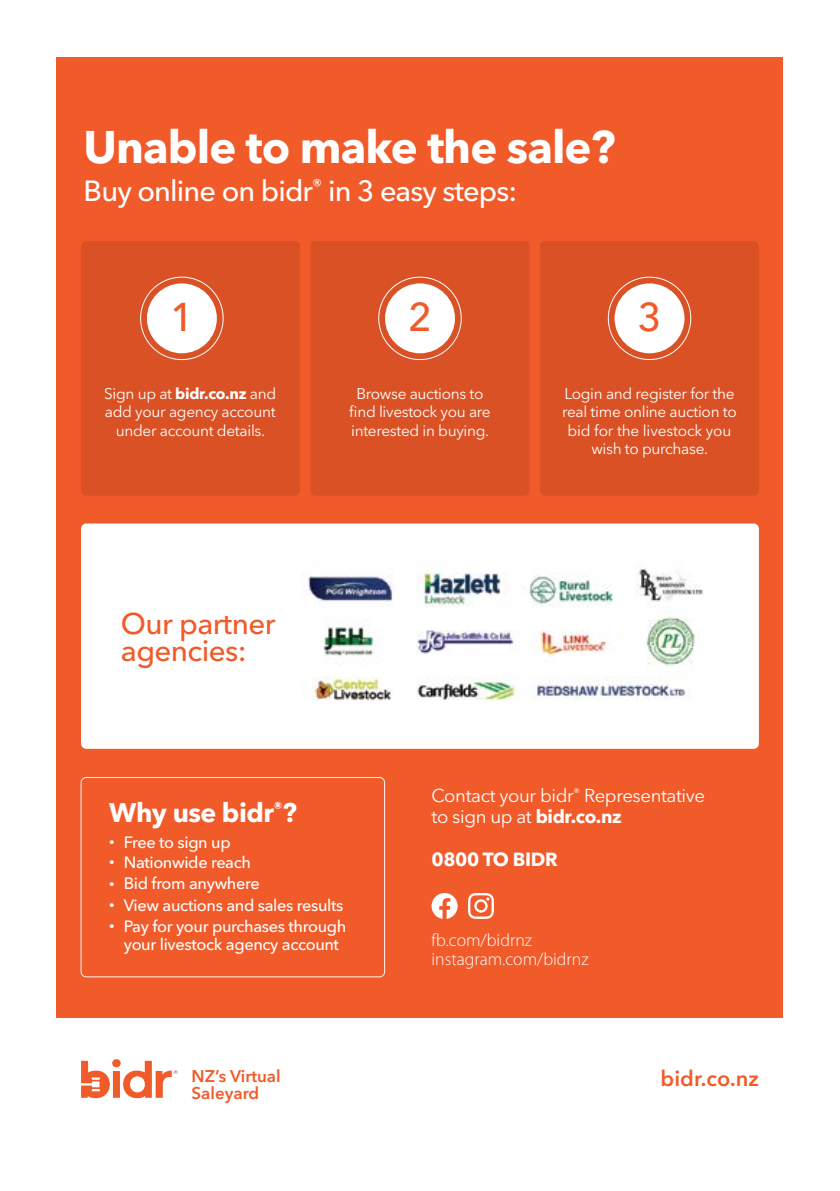
<style>
.page{position:relative;width:840px;height:1191px;background:#fff}
.page>*{position:absolute;margin:0;border:0;box-sizing:border-box;transform-origin:0 0}
.t1{font:700 45.2px "Avenir Next LT Pro";letter-spacing:-.02em;color:#fff}
.t2{font:500 39.8px "Avenir Next LT Pro";color:#f15a29}
.t3{font:500 29.6px/27.2px "Avenir Next LT Pro";letter-spacing:-.02em;color:#f15a29}
.t4{font:500 29px "Avenir Next LT Pro";letter-spacing:-.03em;color:#fff}
.t5{font:700 26.6px "Avenir Next LT Pro";letter-spacing:-.02em;color:#fff}
.t6{font:600 21.8px "Avenir Next LT Pro";color:#f15a29}
.t7{font:700 19px "Avenir Next LT Pro";letter-spacing:-.02em;color:#fff}
.t8{font:18.6px/21.4px "Avenir Next LT Pro";letter-spacing:-.02em;color:#fff}
.t9{font:300 17.8px/19.2px "Myriad Pro";color:#fff}
.t10{font:600 16.8px/16.8px "Avenir Next LT Pro";color:#f15a29}
.t11{font:500 16.2px/18px "Avenir Next LT Pro";letter-spacing:-.02em;color:#fff;text-align:center}
.t12{font:15.4px/18.4px "Avenir Next LT Pro";letter-spacing:-.02em;color:#fff;text-align:center}
.s1{font-weight:700}
.s2{font-size:10.8px}
</style>
<div class="page">
<div style="left:57px;top:57px;width:725px;height:1077px;background:#f15a29"></div>
<div style="left:57px;top:1018px;width:725px;height:116px;background:#fff"></div>
<svg style="left:81px;top:1059px;width:96px;height:39px"></svg>
<div style="left:81px;top:241px;width:219px;height:254px;background:#d95125;border-radius:5px"></div>
<div style="left:310px;top:241px;width:219px;height:254px;background:#d95125;border-radius:5px"></div>
<div style="left:539px;top:241px;width:219px;height:254px;background:#d95125;border-radius:5px"></div>
<div style="left:147px;top:283px;width:70px;height:70px;background:#fff;border-radius:50%"></div>
<div style="left:140px;top:277px;width:83px;height:83px;border:1px solid #fff;border-radius:50%"></div>
<div style="left:614px;top:283px;width:70px;height:70px;background:#fff;border-radius:50%"></div>
<div style="left:607px;top:277px;width:83px;height:83px;border:1px solid #fff;border-radius:50%"></div>
<div style="left:385px;top:283px;width:69px;height:70px;background:#fff;border-radius:50%"></div>
<div style="left:378px;top:277px;width:83px;height:83px;border:1px solid #fff;border-radius:50%"></div>
<div style="left:81px;top:777px;width:304px;height:200px;border:1px solid #f8f8f9;border-radius:5px"></div>
<svg style="left:431px;top:893px;width:26px;height:26px"></svg>
<svg style="left:468px;top:893px;width:25px;height:26px"></svg>
<div style="left:81px;top:523px;width:677px;height:226px;background:#fff;border-radius:5px"></div>
<img style="left:301px;top:569px;width:403px;height:132px">
<h1 class="t1" style="left:84px;top:119px;width:533px">Unable to make the sale?</h1>
<h3 class="t4" style="left:84px;top:173px;width:435px">Buy online on bidr<sup>®</sup> in 3 easy steps:</h3>
<h2 class="t2" style="left:170px;top:293px;width:25px">1</h2>
<h2 class="t2" style="left:408px;top:293px;width:25px">2</h2>
<h2 class="t2" style="left:637px;top:293px;width:25px">3</h2>
<p class="t12" style="left:104px;top:384px;width:173px">Sign up at <span class="s1">bidr.co.nz</span> and add your agency account under account details.</p>
<p class="t12" style="left:562px;top:384px;width:176px">Login and register for the real time online auction to bid for the livestock you wish to purchase.</p>
<p class="t12" style="left:349px;top:384px;width:143px">Browse auctions to find livestock you are interested in buying.</p>
<h3 class="t3" style="left:121px;top:610px;width:156px">Our partner agencies:</h3>
<h3 class="t5" style="left:109px;top:796px;width:189px">Why use bidr<sup>®</sup>?</h3>
<p class="t11" style="left:109px;top:833px;width:123px"><span class="s2">•</span> Free to sign up</p>
<p class="t11" style="left:109px;top:853px;width:143px"><span class="s2">•</span> Nationwide reach</p>
<p class="t11" style="left:109px;top:874px;width:152px"><span class="s2">•</span> Bid from anywhere</p>
<p class="t11" style="left:109px;top:896px;width:235px"><span class="s2">•</span> View auctions and sales results</p>
<p class="t11" style="left:109px;top:917px;width:238px"><span class="s2">•</span> Pay for your purchases through your livestock agency account</p>
<p class="t8" style="left:431px;top:785px;width:275px">Contact your bidr<sup>®</sup> Representative to sign up at <span class="s1">bidr.co.nz</span></p>
<p class="t7" style="left:431px;top:848px;width:127px">0800 TO BIDR</p>
<p class="t9" style="left:431px;top:930px;width:158px">fb.com/bidrnz instagram.com/bidrnz</p>
<p class="t10" style="left:191px;top:1067px;width:91px">NZ’s Virtual<br>Saleyard</p>
<h3 class="t6" style="left:660px;top:1065px;width:100px">bidr.co.nz</h3>
</div>
